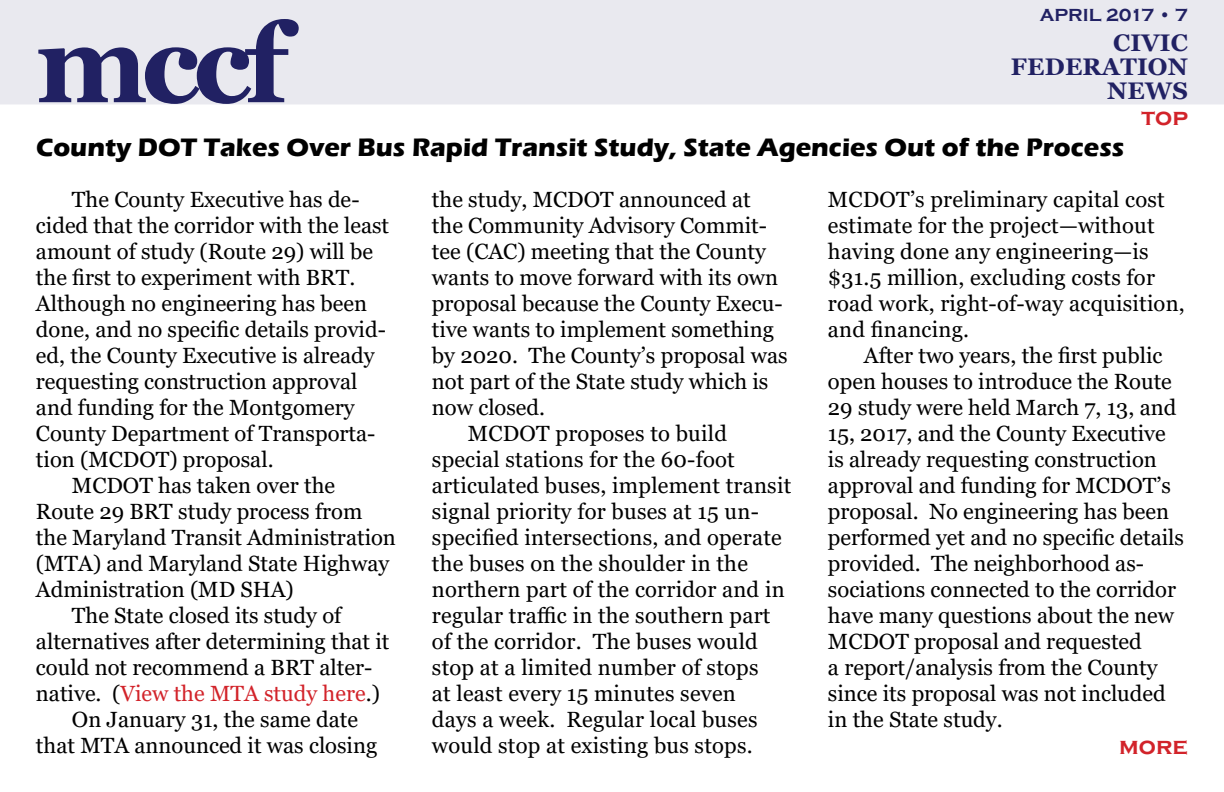
<style>
.page{position:relative;width:1224px;height:792px;background:#fff}
.page>*{position:absolute;margin:0;border:0;box-sizing:border-box;transform-origin:0 0}
.t1{font:700 110px "Georgia";color:#212163}
.t2{font:700 26px "Eras ITC";color:#000}
.t3{font:700 24px/24px "Georgia";letter-spacing:.01em;color:#212163;text-align:right}
.t4{font:700 24px "Copperplate Gothic";color:#d2232a}
.t5{font:22px/26px "Georgia";color:#000}
.t6{font:22px "Georgia";color:#d2232a}
.t7{font:700 18px "Copperplate Gothic";color:#212163}
.s1{color:#000}
</style>
<div class="page">
<div style="left:0;top:0;width:1224px;height:104px;background:#e9e9ef"></div>
<h1 class="t1" style="left:36px;top:-7px;width:264px">MCCF</h1>
<p class="t7" style="left:1040px;top:5px;width:150px">april 2017 • 7</p>
<p class="t3" style="left:1011px;top:30px;width:179px">CIVIC<br>FEDERATION<br>NEWS</p>
<p class="t4" style="left:1142px;top:104px;width:48px">top</p>
<p class="t2" style="left:36px;top:133px;width:1090px">County DOT Takes Over Bus Rapid Transit Study, State Agencies Out of the Process</p>
<p class="t5" style="left:72px;top:187px;width:289px">The County Executive has de-</p>
<p class="t5" style="left:36px;top:213px;width:355px">cided that the corridor with the least</p>
<p class="t5" style="left:36px;top:239px;width:339px">amount of study (Route 29) will be</p>
<p class="t5" style="left:36px;top:265px;width:321px">the first to experiment with BRT.</p>
<p class="t5" style="left:36px;top:291px;width:333px">Although no engineering has been</p>
<p class="t5" style="left:36px;top:317px;width:351px">done, and no specific details provid-</p>
<p class="t5" style="left:36px;top:343px;width:340px">ed, the County Executive is already</p>
<p class="t5" style="left:36px;top:369px;width:323px">requesting construction approval</p>
<p class="t5" style="left:36px;top:395px;width:320px">and funding for the Montgomery</p>
<p class="t5" style="left:36px;top:421px;width:341px">County Department of Transporta-</p>
<p class="t5" style="left:36px;top:447px;width:239px">tion (MCDOT) proposal.</p>
<p class="t5" style="left:72px;top:473px;width:265px">MCDOT has taken over the</p>
<p class="t5" style="left:36px;top:499px;width:328px">Route 29 BRT study process from</p>
<p class="t5" style="left:36px;top:525px;width:362px">the Maryland Transit Administration</p>
<p class="t5" style="left:36px;top:551px;width:355px">(MTA) and Maryland State Highway</p>
<p class="t5" style="left:36px;top:577px;width:259px">Administration (MD SHA)</p>
<p class="t5" style="left:72px;top:603px;width:271px">The State closed its study of</p>
<p class="t5" style="left:36px;top:629px;width:355px">alternatives after determining that it</p>
<p class="t5" style="left:36px;top:655px;width:338px">could not recommend a BRT alter-</p>
<p class="t6" style="left:36px;top:680px;width:345px"><span class="s1">native. (</span>View the MTA study here<span class="s1">.)</span></p>
<p class="t5" style="left:72px;top:707px;width:288px">On January 31, the same date</p>
<p class="t5" style="left:36px;top:733px;width:343px">that MTA announced it was closing</p>
<p class="t5" style="left:432px;top:187px;width:320px">the study, MCDOT announced at</p>
<p class="t5" style="left:432px;top:213px;width:337px">the Community Advisory Commit-</p>
<p class="t5" style="left:432px;top:239px;width:335px">tee (CAC) meeting that the County</p>
<p class="t5" style="left:432px;top:265px;width:348px">wants to move forward with its own</p>
<p class="t5" style="left:432px;top:291px;width:352px">proposal because the County Execu-</p>
<p class="t5" style="left:432px;top:317px;width:343px">tive wants to implement something</p>
<p class="t5" style="left:432px;top:343px;width:357px">by 2020. The County’s proposal was</p>
<p class="t5" style="left:432px;top:369px;width:338px">not part of the State study which is</p>
<p class="t5" style="left:432px;top:395px;width:115px">now closed.</p>
<p class="t5" style="left:468px;top:421px;width:261px">MCDOT proposes to build</p>
<p class="t5" style="left:432px;top:447px;width:304px">special stations for the 60-foot</p>
<p class="t5" style="left:432px;top:473px;width:361px">articulated buses, implement transit</p>
<p class="t5" style="left:432px;top:499px;width:328px">signal priority for buses at 15 un-</p>
<p class="t5" style="left:432px;top:525px;width:351px">specified intersections, and operate</p>
<p class="t5" style="left:432px;top:551px;width:317px">the buses on the shoulder in the</p>
<p class="t5" style="left:432px;top:577px;width:354px">northern part of the corridor and in</p>
<p class="t5" style="left:432px;top:603px;width:340px">regular traffic in the southern part</p>
<p class="t5" style="left:432px;top:629px;width:327px">of the corridor. The buses would</p>
<p class="t5" style="left:432px;top:655px;width:328px">stop at a limited number of stops</p>
<p class="t5" style="left:432px;top:681px;width:305px">at least every 15 minutes seven</p>
<p class="t5" style="left:432px;top:707px;width:327px">days a week. Regular local buses</p>
<p class="t5" style="left:432px;top:733px;width:322px">would stop at existing bus stops.</p>
<p class="t5" style="left:828px;top:187px;width:358px">MCDOT’s preliminary capital cost estimate for the project—without having done any engineering—is $31.5 million, excluding costs for road work, right-of-way acquisition, and financing.</p>
<p class="t5" style="left:828px;top:343px;width:358px;text-indent:36px">After two years, the first public open houses to introduce the Route 29 study were held March 7, 13, and 15, 2017, and the County Executive is already requesting construction approval and funding for MCDOT’s proposal. No engineering has been performed yet and no specific details provided. The neighborhood as&shy;sociations connected to the corridor have many questions about the new MCDOT proposal and requested<br>a report/analysis from the County since its proposal was not included in the State study.</p>
<p class="t4" style="left:1119px;top:732px;width:70px">more</p>
</div>
